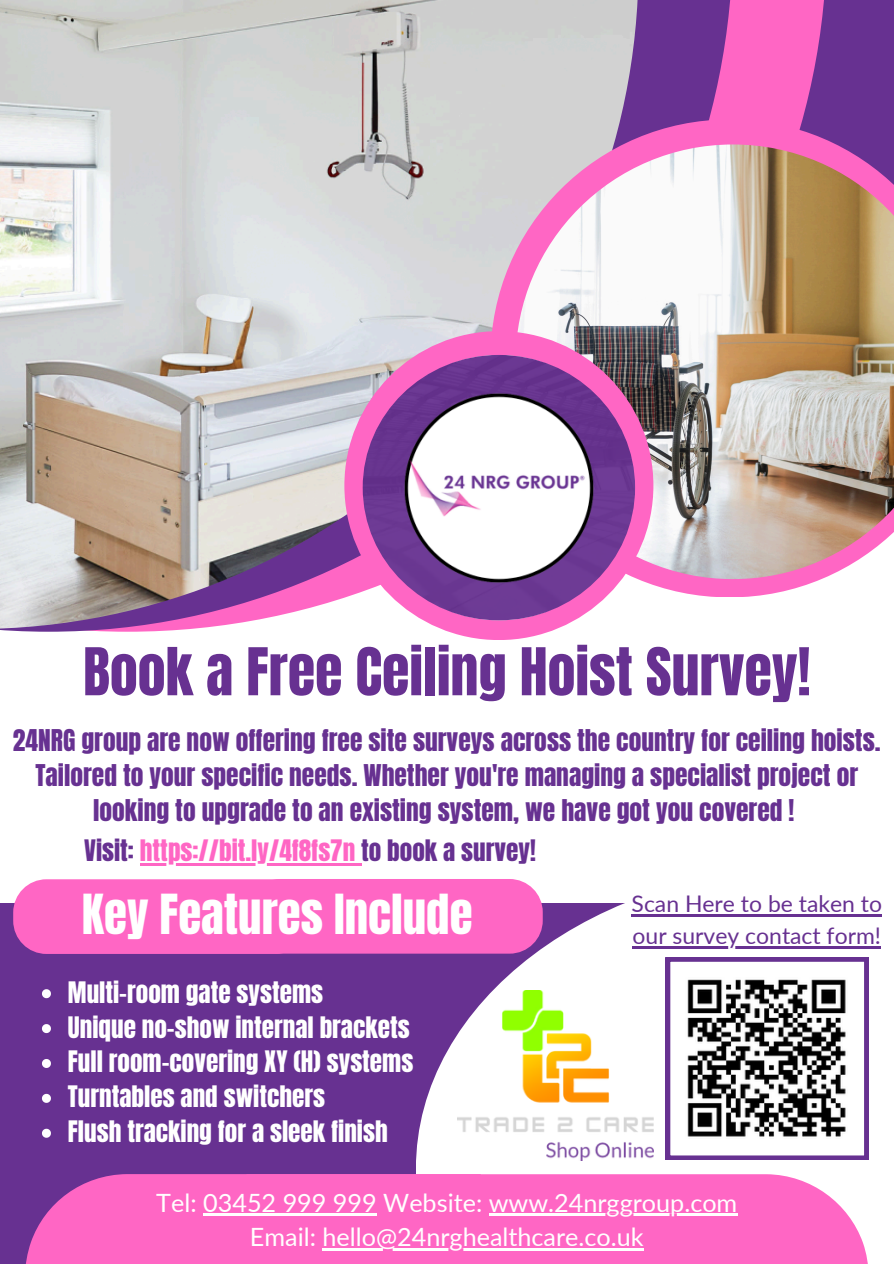
<style>
.page{position:relative;width:894px;height:1264px;background:#fff}
.page>*{position:absolute;margin:0;border:0;box-sizing:border-box;transform-origin:0 0}
.t1{font:55.95px "Anton";color:#673191}
.t2{font:46.95px "Anton";color:#fff}
.t3{font:25.5px/34.8px "Anton";color:#673191;text-align:center}
.t4{font:25.2px "Anton";color:#fff}
.t5{font:25.2px "Lato";color:#fff}
.t6{font:25.2px "Anton";color:#ff66c4}
.t7{font:22.95px/31.5px "Lato";color:#673191}
.s1{color:#673191}
</style>
<div class="page">
<div style="left:0;top:0;width:893px;height:1263px;background:#673191"></div>
<div style="left:0;top:505px;width:893px;height:397px;background:#fff"></div>
<svg style="left:732px;top:0;width:92px;height:119px;background:#f161bf"></svg>
<img style="left:0;top:0;width:638px;height:629px">
<svg style="left:490px;top:119px;width:345px;height:478px"></svg>
<img style="left:515px;top:144px;width:378px;height:435px">
<svg style="left:416px;top:879px;width:477px;height:384px;fill:#fff"></svg>
<div style="left:246px;top:1174px;width:622px;height:89px;background:#ff66c4"></div>
<div style="left:25px;top:1174px;width:455px;height:89px;background:#ff66c4"></div>
<div style="left:344px;top:331px;width:309px;height:309px;background:#ff66c4;border-radius:50%"></div>
<div style="left:13px;top:879px;width:296px;height:74px;background:#ff66c4;border-radius:33px"></div>
<div style="left:247px;top:879px;width:295px;height:74px;background:#ff66c4;border-radius:33px"></div>
<img style="left:362px;top:355px;width:273px;height:265px;border-radius:50%">
<img style="left:457px;top:990px;width:196px;height:169px">
<svg style="left:665px;top:957px;width:203px;height:202px;background:#a49fa7"></svg>
<hr style="left:203px;top:1213px;width:173px;height:2px;background:#fff">
<hr style="left:488px;top:1213px;width:249px;height:2px;background:#fff">
<hr style="left:322px;top:1248px;width:321px;height:2px;background:#fff">
<svg style="left:42px;top:989px;width:9px;height:9px"></svg>
<svg style="left:42px;top:1024px;width:9px;height:9px"></svg>
<svg style="left:42px;top:1059px;width:9px;height:8px"></svg>
<svg style="left:42px;top:1093px;width:9px;height:9px"></svg>
<svg style="left:42px;top:1128px;width:9px;height:9px"></svg>
<hr style="left:140px;top:863px;width:221px;height:2px;background:#ff66c4">
<hr style="left:631px;top:914px;width:250px;height:2px;background:#673191">
<hr style="left:632px;top:946px;width:248px;height:2px;background:#673191">
<h3 class="t1" style="left:83px;top:631px;width:728px">Book a Free Ceiling Hoist Survey!</h3>
<p class="t3" style="left:13px;top:723px;width:868px">24NRG group are now offering free site surveys across the country for ceiling hoists.<br>Tailored to your specific needs. Whether you're managing a specialist project or looking to upgrade to an existing system, we have got you covered !</p>
<p class="t6" style="left:84px;top:832px;width:453px"><span class="s1">Visit:</span> https://bit.ly/4f8fs7n <span class="s1">to book a survey!</span></p>
<p class="t2" style="left:82px;top:880px;width:392px">Key Features Include</p>
<h2 class="t4" style="left:68px;top:974px;width:257px">Multi-room gate systems</h2>
<p class="t4" style="left:68px;top:1008px;width:343px">Unique no-show internal brackets</p>
<p class="t4" style="left:68px;top:1043px;width:347px">Full room-covering XY (H) systems</p>
<p class="t4" style="left:68px;top:1078px;width:258px">Turntables and switchers</p>
<p class="t4" style="left:68px;top:1113px;width:321px">Flush tracking for a sleek finish</p>
<p class="t7" style="left:631px;top:887px;width:252px">Scan Here to be taken to our survey contact form!</p>
<p class="t5" style="left:156px;top:1186px;width:582px">Tel: 03452 999 999 Website: www.24nrggroup.com</p>
<p class="t5" style="left:250px;top:1221px;width:395px">Email: hello@24nrghealthcare.co.uk</p>
</div>
